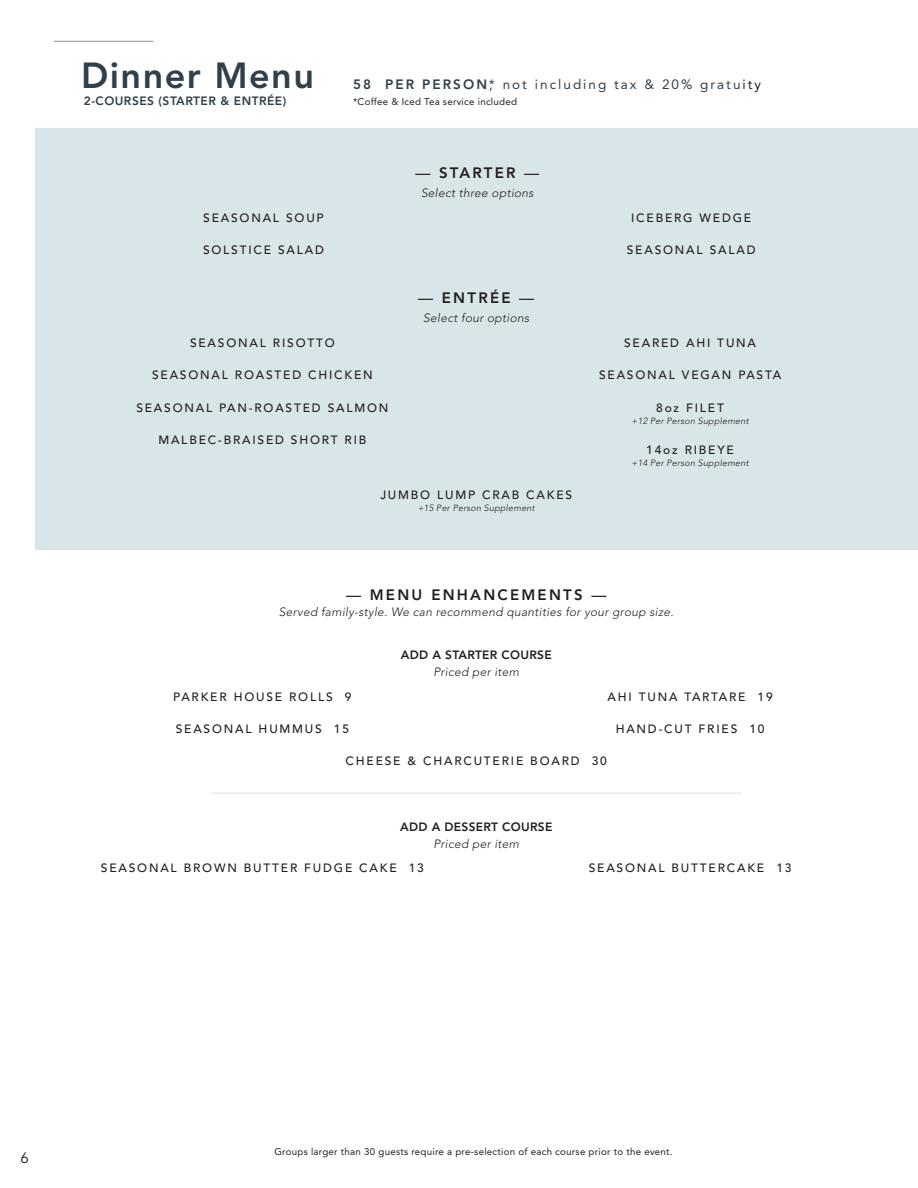
<style>
.page{position:relative;width:918px;height:1188px;background:#fff}
.page>*{position:absolute;margin:0;border:0;box-sizing:border-box;transform-origin:0 0}
.t1{font:800 36px "Avenir LT Pro";letter-spacing:.04em;color:#30404a}
.t2{font:800 15px "Avenir LT Pro";letter-spacing:.15em;color:#231f20}
.t3{font:15px "Avenir LT Std";color:#231f20}
.t4{font:13.5px "Avenir LT Pro";letter-spacing:.15em;color:#30404a}
.t5{font:500 12px "Avenir LT Pro";letter-spacing:.15em;color:#231f20}
.t6{font:italic 300 12px "Avenir LT Pro";letter-spacing:.025em;color:#231f20}
.t7{font:800 12px "Avenir LT Pro";letter-spacing:.025em;color:#231f20}
.t8{font:800 12px "Avenir LT Pro";letter-spacing:.04em;color:#30404a}
.t9{font:9.75px "Avenir LT Pro";letter-spacing:.025em;color:#231f20}
.t10{font:italic 300 9px "Avenir LT Pro";letter-spacing:.025em;color:#231f20}
.s1{font-weight:800}
.s2{color:#231f20}
.s3{font-weight:500}
</style>
<div class="page">
<div style="left:36px;top:128px;width:882px;height:422px;background:#d8e5e9"></div>
<hr style="left:54px;top:41px;width:99px;height:1px;background:#918a87">
<hr style="left:211px;top:793px;width:530px;height:1px;background:#d8e5e9">
<p class="t1" style="left:81px;top:54px;width:235px">Dinner Menu</p>
<p class="t8" style="left:84px;top:94px;width:204px">2-COURSES (STARTER &amp; ENTRÉE)</p>
<p class="t4" style="left:353px;top:76px;width:410px"><span class="s1">58 PER PERSON</span>,* not including tax &amp; 20% gratu<span class="s2">ity</span></p>
<p class="t9" style="left:353px;top:95px;width:166px">*Coffee &amp; Iced Tea service included</p>
<p class="t2" style="left:415px;top:164px;width:125px"><span class="s3">—</span> STARTER <span class="s3">—</span></p>
<p class="t6" style="left:421px;top:186px;width:114px">Select three options</p>
<p class="t5" style="left:203px;top:210px;width:122px">SEASONAL SOUP</p>
<p class="t5" style="left:631px;top:210px;width:122px">ICEBERG WEDGE</p>
<p class="t5" style="left:203px;top:243px;width:122px">SOLSTICE SALAD</p>
<p class="t5" style="left:627px;top:243px;width:130px">SEASONAL SALAD</p>
<p class="t2" style="left:418px;top:289px;width:118px"><span class="s3">—</span> ENTRÉE <span class="s3">—</span></p>
<p class="t6" style="left:423px;top:311px;width:107px">Select four options</p>
<p class="t5" style="left:190px;top:336px;width:146px">SEASONAL RISOTTO</p>
<p class="t5" style="left:624px;top:336px;width:133px">SEARED AHI TUNA</p>
<p class="t5" style="left:152px;top:368px;width:222px">SEASONAL ROASTED CHICKEN</p>
<p class="t5" style="left:136px;top:400px;width:254px">SEASONAL PAN-ROASTED SALMON</p>
<p class="t5" style="left:158px;top:433px;width:210px">MALBEC-BRAISED SHORT RIB</p>
<p class="t5" style="left:380px;top:487px;width:193px">JUMBO LUMP CRAB CAKES</p>
<p class="t10" style="left:418px;top:503px;width:119px">+15 Per Person Supplement</p>
<p class="t5" style="left:599px;top:368px;width:184px">SEASONAL VEGAN PASTA</p>
<p class="t5" style="left:656px;top:400px;width:69px">8oz FILET</p>
<p class="t10" style="left:632px;top:415px;width:119px">+12 Per Person Supplement</p>
<p class="t5" style="left:646px;top:443px;width:89px">14oz RIBEYE</p>
<p class="t10" style="left:632px;top:458px;width:119px">+14 Per Person Supplement</p>
<p class="t2" style="left:346px;top:586px;width:262px"><span class="s3">—</span> MENU ENHANCEMENTS <span class="s3">—</span></p>
<p class="t6" style="left:279px;top:605px;width:396px">Served family-style. We can recommend quantities for your group size.</p>
<p class="t7" style="left:401px;top:648px;width:153px">ADD A STARTER COURSE</p>
<p class="t5" style="left:173px;top:689px;width:180px">PARKER HOUSE ROLLS 9</p>
<p class="t5" style="left:176px;top:722px;width:175px">SEASONAL HUMMUS 15</p>
<p class="t6" style="left:433px;top:665px;width:87px">Priced per item</p>
<p class="t5" style="left:608px;top:689px;width:167px">AHI TUNA TARTARE 19</p>
<p class="t5" style="left:616px;top:722px;width:150px">HAND-CUT FRIES 10</p>
<p class="t5" style="left:346px;top:754px;width:263px">CHEESE &amp; CHARCUTERIE BOARD 30</p>
<p class="t7" style="left:400px;top:820px;width:154px">ADD A DESSERT COURSE</p>
<p class="t6" style="left:433px;top:837px;width:87px">Priced per item</p>
<p class="t5" style="left:101px;top:861px;width:325px">SEASONAL BROWN BUTTER FUDGE CAKE 13</p>
<p class="t5" style="left:589px;top:861px;width:204px">SEASONAL BUTTERCAKE 13</p>
<p class="t3" style="left:21px;top:1149px;width:10px">6</p>
<p class="t9" style="left:274px;top:1146px;width:400px">Groups larger than 30 guests require a pre-selection of each course prior to the event.</p>
</div>
